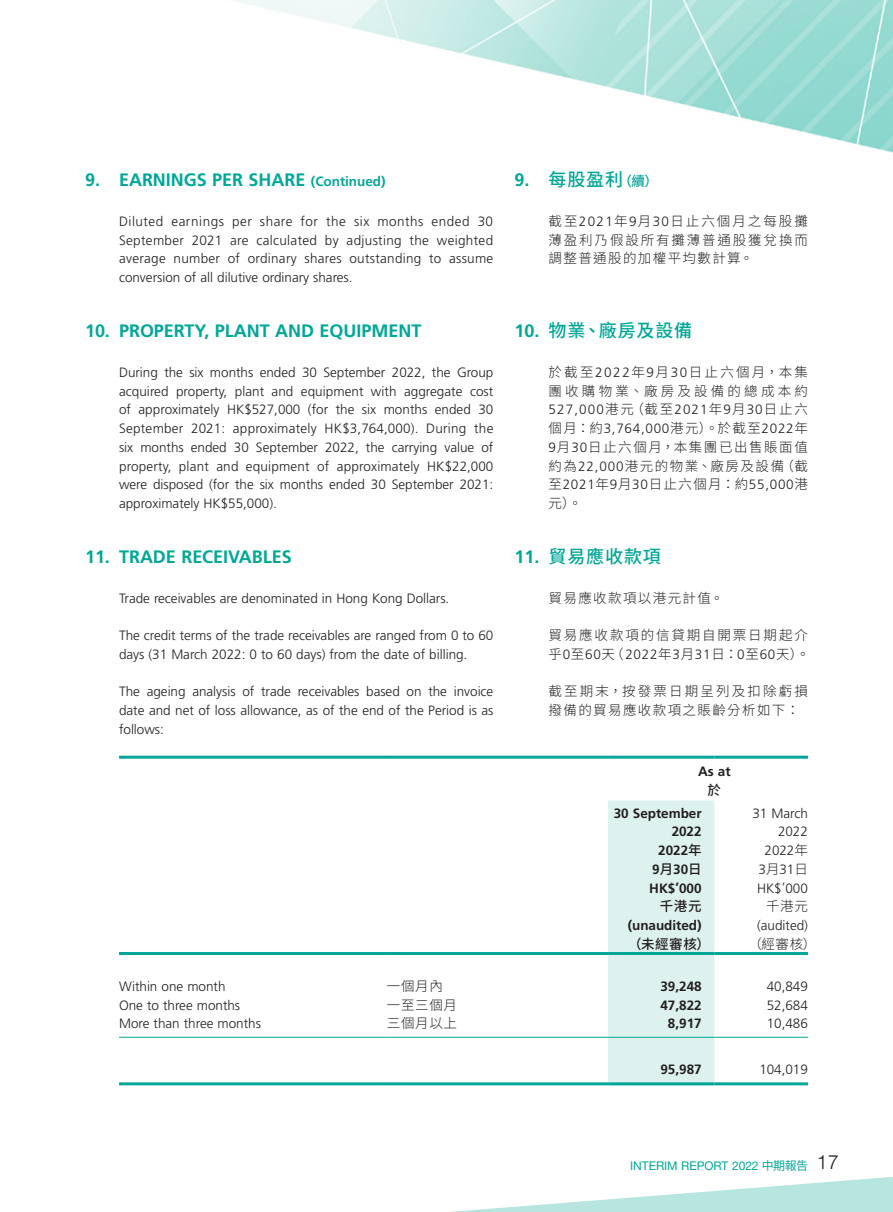
<style>
.page{position:relative;width:893px;height:1212px;background:#fff}
.page>*{position:absolute;margin:0;border:0;box-sizing:border-box;transform-origin:0 0}
.Heading_2{font:700 18px "Frutiger LT Std";color:#00a797}
.C_Heading_2{font:500 18px "Source Han Sans TC";letter-spacing:.05em;color:#00a797}
.Body_Text{font:300 13.5px/18.8px "Frutiger LT Std";color:#231f20;text-align:justify}
.C_Body_Text{font:300 13.5px/18.8px "Source Han Sans TC";letter-spacing:.14em;color:#231f20;text-align:justify}
.Body_Text-2{font:700 13.5px "Frutiger LT Std";color:#231f20}
.C_Body_Text-2{font:300 13.5px/18.8px "Source Han Sans TC";letter-spacing:.105em;color:#231f20}
.Body_Text-3{font:300 13.5px "Source Han Sans TC";letter-spacing:.05em;color:#231f20}
.Body_Text-4{font:500 13.5px "Source Han Sans TC";letter-spacing:.05em;color:#231f20}
.t1{font:12px "Helvetica Neue LT Std";letter-spacing:-.005em;color:#00a797}
.s1{font-size:13.5px}
.s2{font-family:"Frutiger LT Std";font-weight:700}
.s3{font-family:"Frutiger LT Std"}
.s4{font-family:"Source Han Sans TC";font-weight:500}
.s5{font-family:"Source Han Sans TC"}
.s6{font-family:"Helvetica LT Std";font-weight:300;font-size:19.5px;color:#231f20}
</style>
<div class="page">
<img style="left:119px;top:0;width:774px;height:1086px">
<svg style="left:450px;top:1177px;width:443px;height:35px"></svg>
<div style="left:608px;top:800px;width:106px;height:282px;background:#ddf2ef"></div>
<hr style="left:119px;top:756px;width:268px;height:3px;background:#00a797">
<hr style="left:387px;top:756px;width:221px;height:3px;background:#00a797">
<hr style="left:608px;top:756px;width:106px;height:3px;background:#00a797">
<hr style="left:714px;top:756px;width:94px;height:3px;background:#00a797">
<hr style="left:119px;top:952px;width:268px;height:3px;background:#00a797">
<hr style="left:387px;top:952px;width:221px;height:3px;background:#00a797">
<hr style="left:608px;top:952px;width:106px;height:3px;background:#00a797">
<hr style="left:714px;top:952px;width:94px;height:3px;background:#00a797">
<hr style="left:119px;top:1037px;width:268px;height:1px;background:#00a797">
<hr style="left:387px;top:1037px;width:221px;height:1px;background:#00a797">
<hr style="left:608px;top:1037px;width:106px;height:1px;background:#00a797">
<hr style="left:714px;top:1037px;width:94px;height:1px;background:#00a797">
<hr style="left:119px;top:1082px;width:268px;height:3px;background:#00a797">
<hr style="left:387px;top:1082px;width:221px;height:3px;background:#00a797">
<hr style="left:608px;top:1082px;width:106px;height:3px;background:#00a797">
<hr style="left:714px;top:1082px;width:94px;height:3px;background:#00a797">
<p class="Heading_2" style="left:85px;top:169px;width:302px">9. EARNINGS PER SHARE <span class="s1">(Continued)</span></p>
<p class="Body_Text" style="left:119px;top:212px;width:376px">Diluted earnings per share for the six months ended 30<br>September 2021 are calculated by adjusting the weighted average number of ordinary shares outstanding to assume conversion of all dilutive ordinary shares.</p>
<p class="Heading_2" style="left:85px;top:320px;width:338px">10. PROPERTY, PLANT AND EQUIPMENT</p>
<p class="Body_Text" style="left:119px;top:363px;width:376px">During the six months ended 30 September 2022, the Group acquired property, plant and equipment with aggregate cost of approximately HK$527,000 (for the six months ended 30<br>September 2021: approximately HK$3,764,000). During the six months ended 30 September 2022, the carrying value of property, plant and equipment of approximately HK$22,000 were disposed (for the six months ended 30 September 2021: approximately HK$55,000).</p>
<p class="Heading_2" style="left:85px;top:546px;width:208px">11. TRADE RECEIVABLES</p>
<p class="Body_Text" style="left:119px;top:589px;width:332px">Trade receivables are denominated in Hong Kong Dollars.</p>
<p class="Body_Text" style="left:119px;top:626px;width:376px">The credit terms of the trade receivables are ranged from 0 to 60 days (31 March 2022: 0 to 60 days) from the date of billing.</p>
<p class="Body_Text" style="left:119px;top:682px;width:376px">The ageing analysis of trade receivables based on the invoice date and net of loss allowance, as of the end of the Period is as follows:</p>
<p class="C_Heading_2" style="left:514px;top:169px;width:145px"><span class="s2">9.</span> 每股盈利<span class="s1">（續）</span></p>
<p class="C_Body_Text" style="left:549px;top:212px;width:261px">截至<span class="s3">2021</span>年<span class="s3">9</span>月<span class="s3">30</span>日止六個月之每股攤薄盈利乃假設所有攤薄普通股獲兌換而調整普通股的加權平均數計算。</p>
<p class="C_Heading_2" style="left:514px;top:320px;width:179px"><span class="s2">10.</span> 物業、廠房及設備</p>
<p class="C_Body_Text" style="left:549px;top:363px;width:261px">於截至<span class="s3">2022</span>年<span class="s3">9</span>月<span class="s3">30</span>日止六個月，本集團收購物業、廠房及設備的總成本約<span class="s3">527,000</span>港元（截至<span class="s3">2021</span>年<span class="s3">9</span>月<span class="s3">30</span>日止六個月：約<span class="s3">3,764,000</span>港元）。於截至<span class="s3">2022</span>年<span class="s3">9</span>月<span class="s3">30</span>日止六個月，本集團已出售賬面值約為<span class="s3">22,000</span>港元的物業、廠房及設備（截至<span class="s3">2021</span>年<span class="s3">9</span>月<span class="s3">30</span>日止六個月：約<span class="s3">55,000</span>港元）。</p>
<p class="C_Heading_2" style="left:514px;top:546px;width:148px"><span class="s2">11.</span> 貿易應收款項</p>
<p class="C_Body_Text-2" style="left:549px;top:588px;width:176px">貿易應收款項以港元計值。</p>
<p class="C_Body_Text" style="left:549px;top:626px;width:263px">貿易應收款項的信貸期自開票日期起介乎<span class="s3">0</span>至<span class="s3">60</span>天（<span class="s3">2022</span>年<span class="s3">3</span>月<span class="s3">31</span>日：<span class="s3">0</span>至<span class="s3">60</span>天）。</p>
<p class="C_Body_Text-2" style="left:549px;top:682px;width:261px">截至期末，按發票日期呈列及扣除虧損撥備的貿易應收款項之賬齡分析如下：</p>
<p class="Body_Text-2" style="left:698px;top:763px;width:34px">As at</p>
<p class="Body_Text-4" style="left:708px;top:782px;width:15px">於</p>
<p class="Body_Text-2" style="left:614px;top:805px;width:89px">30 September</p>
<p class="Body_Text" style="left:752px;top:804px;width:57px">31 March</p>
<p class="Body_Text-2" style="left:672px;top:824px;width:31px">2022</p>
<p class="Body_Text" style="left:778px;top:822px;width:31px">2022</p>
<p class="Body_Text-2" style="left:658px;top:842px;width:45px">2022<span class="s4">年</span></p>
<p class="Body_Text" style="left:764px;top:841px;width:45px">2022<span class="s5">年</span></p>
<p class="Body_Text-2" style="left:652px;top:861px;width:51px">9<span class="s4">月</span>30<span class="s4">日</span></p>
<p class="Body_Text" style="left:758px;top:860px;width:51px">3<span class="s5">月</span>31<span class="s5">日</span></p>
<p class="Body_Text-2" style="left:649px;top:880px;width:54px">HK$’000</p>
<p class="Body_Text" style="left:757px;top:879px;width:52px">HK$’000</p>
<p class="Body_Text-4" style="left:660px;top:899px;width:43px">千港元</p>
<p class="Body_Text-3" style="left:766px;top:899px;width:43px">千港元</p>
<p class="Body_Text-2" style="left:628px;top:917px;width:75px">(unaudited)</p>
<p class="Body_Text" style="left:757px;top:916px;width:52px">(audited)</p>
<p class="Body_Text-4" style="left:628px;top:936px;width:83px">（未經審核）</p>
<p class="Body_Text-3" style="left:748px;top:936px;width:69px">（經審核）</p>
<p class="Body_Text" style="left:119px;top:977px;width:108px">Within one month</p>
<p class="Body_Text-3" style="left:387px;top:978px;width:57px">一個月內</p>
<p class="Body_Text-2" style="left:660px;top:978px;width:43px">39,248</p>
<p class="Body_Text" style="left:767px;top:977px;width:43px">40,849</p>
<p class="Body_Text" style="left:119px;top:996px;width:123px">One to three months</p>
<p class="Body_Text-3" style="left:387px;top:997px;width:72px">一至三個月</p>
<p class="Body_Text-2" style="left:660px;top:997px;width:43px">47,822</p>
<p class="Body_Text" style="left:767px;top:996px;width:43px">52,684</p>
<p class="Body_Text" style="left:119px;top:1014px;width:143px">More than three months</p>
<p class="Body_Text-3" style="left:387px;top:1016px;width:72px">三個月以上</p>
<p class="Body_Text-2" style="left:668px;top:1016px;width:35px">8,917</p>
<p class="Body_Text" style="left:767px;top:1014px;width:43px">10,486</p>
<p class="Body_Text-2" style="left:660px;top:1061px;width:43px">95,987</p>
<p class="Body_Text" style="left:759px;top:1060px;width:50px">104,019</p>
<p class="t1" style="left:630px;top:1158px;width:210px">INTERIM REPORT 2022 <span class="s5">中期報告</span> <span class="s6">17</span></p>
</div>
